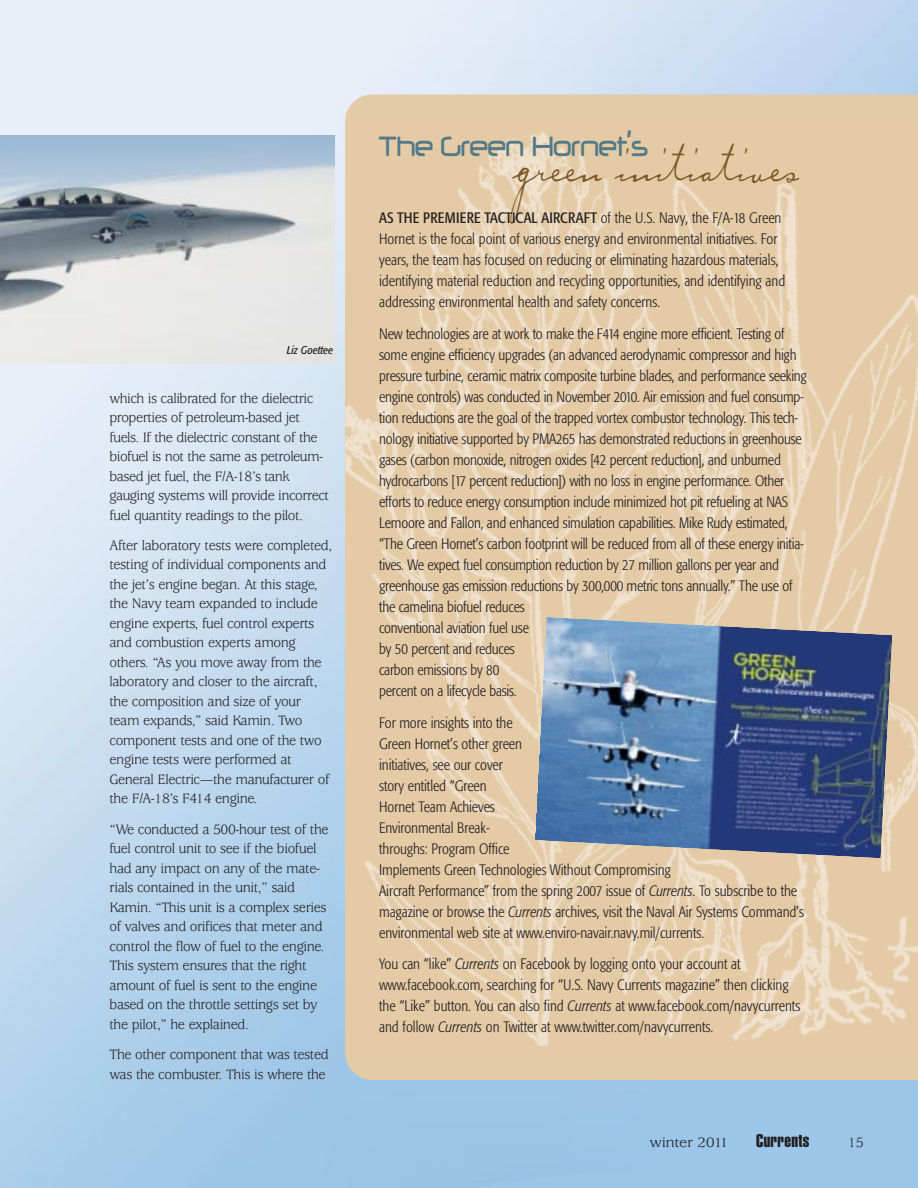
<style>
.page{position:relative;width:918px;height:1188px;background:#fff}
.page>*{position:absolute;margin:0;border:0;box-sizing:border-box;transform-origin:0 0}
.t1{font:72px "Carlotta";color:#7b5626;scale:.5 1}
.t2{font:32.85px "Neuropol";letter-spacing:-.01em;color:#547987;scale:.8 1}
.t3{font:18px "Helvetica Extra Compressed";letter-spacing:.02em;color:#231f20;scale:1.1 1}
.t4{font:300 condensed 15px/21px "Formata";letter-spacing:-.015em;color:#231f20}
.t5{font:15px/19.5px "Usherwood";letter-spacing:-.03em;color:#231f20;scale:.95 1}
.t6{font:15px "Usherwood";letter-spacing:-.03em;color:#231f20;scale:1.1 1}
.t7{font:italic condensed 11.25px "Formata";color:#231f20}
.s1{font-weight:400}
.s2{font-style:italic}
</style>
<div class="page">
<img style="left:0;top:135px;width:335px;height:228px">
<div style="left:345px;top:94px;width:573px;height:986px;background:#e3cba6"></div>
<img style="left:345px;top:120px;width:573px;height:936px">
<img style="left:536px;top:617px;width:356px;height:241px">
<p class="t7" style="left:287px;top:346px;width:48px">Liz Goettee</p>
<p class="t5" style="left:109px;top:390px;width:233px">which is calibrated for the dielectric properties of petroleum-based jet fuels. If the dielectric constant of the biofuel is not the same as petroleum&shy;based jet fuel, the F/A-18’s tank gauging systems will provide incorrect fuel quantity readings to the pilot.</p>
<p class="t5" style="left:109px;top:537px;width:236px">After laboratory tests were completed, testing of individual components and the jet’s engine began. At this stage, the Navy team expanded to include engine experts, fuel control experts and combustion experts among others. “As you move away from the laboratory and closer to the aircraft, the composition and size of your team expands,” said Kamin. Two component tests and one of the two engine tests were performed at General Electric—the manufacturer of the F/A-18’s F414 engine.</p>
<p class="t5" style="left:109px;top:821px;width:232px">“We conducted a 500-hour test of the fuel control unit to see if the biofuel had any impact on any of the mate&shy;rials contained in the unit,” said Kamin. “This unit is a complex series of valves and orifices that meter and control the flow of fuel to the engine.<br>This system ensures that the right amount of fuel is sent to the engine based on the throttle settings set by the pilot,” he explained.</p>
<p class="t5" style="left:109px;top:1046px;width:232px">The other component that was tested was the combuster. This is where the</p>
<h2 class="t2" style="left:379px;top:125px;width:338px">The Green Hornet’s</h2>
<h1 class="t1" style="left:514px;top:114px;width:575px">green initiatives</h1>
<p class="t4" style="left:379px;top:208px;width:408px"><span class="s1">AS THE PREMIERE TACTICAL AIRCRAFT</span> of the U.S. Navy, the F/A-18 Green Hornet is the focal point of various energy and environmental initiatives. For years, the team has focused on reducing or eliminating hazardous materials, identifying material reduction and recycling opportunities, and identifying and addressing environmental health and safety concerns.</p>
<p class="t4" style="left:379px;top:324px;width:429px">New technologies are at work to make the F414 engine more efficient. Testing of some engine efficiency upgrades (an advanced aerodynamic compressor and high pressure turbine, ceramic matrix composite turbine blades, and performance seeking engine controls) was conducted in November 2010. Air emission and fuel consump&shy;tion reductions are the goal of the trapped vortex combustor technology. This tech&shy;nology initiative supported by PMA265 has demonstrated reductions in greenhouse gases (carbon monoxide, nitrogen oxides [42 percent reduction], and unburned hydrocarbons [17 percent reduction]) with no loss in engine performance. Other efforts to reduce energy consumption include minimized hot pit refueling at NAS Lemoore and Fallon, and enhanced simulation capabilities. Mike Rudy estimated, “The Green Hornet’s carbon footprint will be reduced from all of these energy initia&shy;tives. We expect fuel consumption reduction by 27 million gallons per year and greenhouse gas emission reductions by 300,000 metric tons annually.” The use of the camelina biofuel reduces<br>conventional aviation fuel use<br>by 50 percent and reduces<br>carbon emissions by 80<br>percent on a lifecycle basis.</p>
<p class="t4" style="left:379px;top:713px;width:426px">For more insights into the<br>Green Hornet’s other green<br>initiatives, see our cover<br>story entitled “Green<br>Hornet Team Achieves<br>Environmental Break-<br>throughs: Program Office<br>Implements Green Technologies Without Compromising<br>Aircraft Performance” from the spring 2007 issue of <span class="s2">Currents</span>. To subscribe to the magazine or browse the <span class="s2">Currents</span> archives, visit the Naval Air Systems Command’s environmental web site at www.enviro-navair.navy.mil/currents.</p>
<p class="t4" style="left:379px;top:955px;width:423px">You can “like” <span class="s2">Currents</span> on Facebook by logging onto your account at www.facebook.com, searching for “U.S. Navy Currents magazine” then clicking the “Like” button. You can also find <span class="s2">Currents</span> at www.facebook.com/navycurrents and follow <span class="s2">Currents</span> on Twitter at www.twitter.com/navycurrents.</p>
<p class="t6" style="left:650px;top:1137px;width:74px">winter 2011</p>
<p class="t3" style="left:756px;top:1134px;width:50px">Currents</p>
<p class="t5" style="left:848px;top:1134px;width:18px">15</p>
</div>
